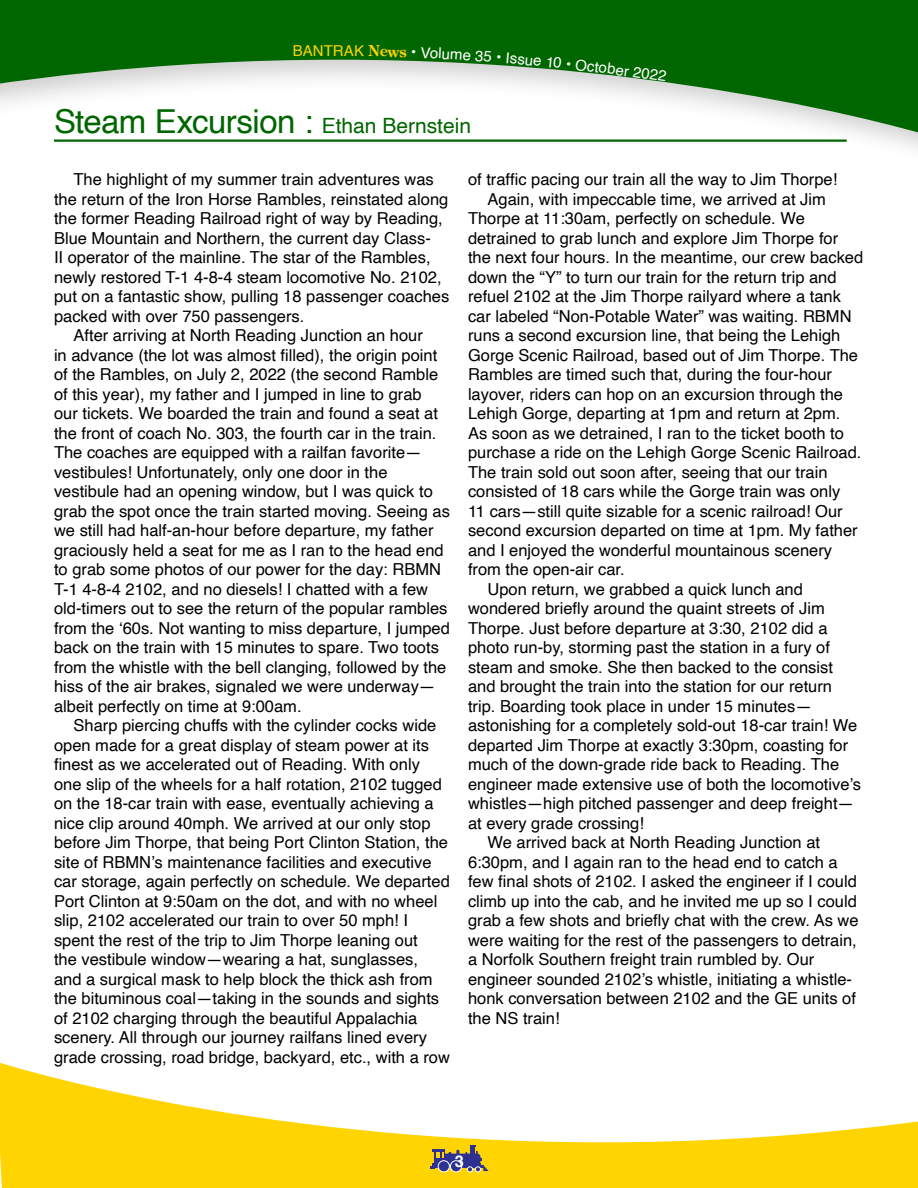
<style>
.page{position:relative;width:918px;height:1188px;background:#fff}
.page>*{position:absolute;margin:0;border:0;box-sizing:border-box;transform-origin:0 0}
.t1{font:33px "Helvetica";letter-spacing:-.02em;color:#060}
.t2{font:16.5px "Helvetica";color:#000}
.t3{font:700 16.5px "Helvetica";color:#fff}
.t4{font:15px "Helvetica";color:#fff}
.t5{font:15px "Helvetica";color:#ffd400}
.t6{font:700 15px "Century Old Style Std";color:#ffd400}
.s1{font-family:"Helvetica";font-weight:400}
.s2{font-size:21px}
</style>
<div class="page">
<svg style="left:0;top:1062px;width:918px;height:126px;fill:#ffd400"></svg>
<svg style="left:0;top:0;width:918px;height:141px;fill:#060"></svg>
<div style="left:415px;top:1144px;width:86px;height:44px;background:#ffd400"></div>
<svg style="left:430px;top:1145px;width:59px;height:27px"></svg>
<hr style="left:54px;top:140px;width:793px;height:2px;background:#060">
<svg style="left:294px;top:45px;width:19px;height:11px"></svg>
<svg style="left:400px;top:47px;width:31px;height:11px"></svg>
<svg style="left:463px;top:50px;width:29px;height:12px"></svg>
<svg style="left:547px;top:56px;width:23px;height:12px"></svg>
<p class="t5" style="left:313px;top:39px;width:43px">NTRA</p>
<p class="t6" style="left:354px;top:41px;width:47px;rotate:1deg"><span class="s1">K</span> New</p>
<p class="t4" style="left:431px;top:41px;width:34px;rotate:3deg">olum</p>
<p class="t4" style="left:497px;top:45px;width:47px;rotate:5deg">• Issue</p>
<p class="t4" style="left:577px;top:53px;width:55px;rotate:7deg">October</p>
<p class="t4" style="left:635px;top:60px;width:35px;rotate:8deg">2022</p>
<h1 class="t1" style="left:54px;top:96px;width:419px">Steam Excursion : <span class="s2">Ethan Bernstein</span></h1>
<p class="t2" style="left:74px;top:167px;width:362px">The highlight of my summer train adventures was</p>
<p class="t2" style="left:54px;top:186px;width:396px">the return of the Iron Horse Rambles, reinstated along</p>
<p class="t2" style="left:54px;top:206px;width:390px">the former Reading Railroad right of way by Reading,</p>
<p class="t2" style="left:54px;top:225px;width:378px">Blue Mountain and Northern, the current day Class-</p>
<p class="t2" style="left:54px;top:245px;width:378px">II operator of the mainline. The star of the Rambles,</p>
<p class="t2" style="left:54px;top:264px;width:389px">newly restored T-1 4-8-4 steam locomotive No. 2102,</p>
<p class="t2" style="left:54px;top:284px;width:397px">put on a fantastic show, pulling 18 passenger coaches</p>
<p class="t2" style="left:54px;top:303px;width:252px">packed with over 750 passengers.</p>
<p class="t2" style="left:74px;top:323px;width:351px">After arriving at North Reading Junction an hour</p>
<p class="t2" style="left:54px;top:342px;width:385px">in advance (the lot was almost filled), the origin point</p>
<p class="t2" style="left:54px;top:362px;width:386px">of the Rambles, on July 2, 2022 (the second Ramble</p>
<p class="t2" style="left:54px;top:381px;width:369px">of this year), my father and I jumped in line to grab</p>
<p class="t2" style="left:54px;top:401px;width:386px">our tickets. We boarded the train and found a seat at</p>
<p class="t2" style="left:54px;top:420px;width:384px">the front of coach No. 303, the fourth car in the train.</p>
<p class="t2" style="left:54px;top:440px;width:369px">The coaches are equipped with a railfan favorite—</p>
<p class="t2" style="left:54px;top:459px;width:335px">vestibules! Unfortunately, only one door in the</p>
<p class="t2" style="left:54px;top:479px;width:380px">vestibule had an opening window, but I was quick to</p>
<p class="t2" style="left:54px;top:498px;width:397px">grab the spot once the train started moving. Seeing as</p>
<p class="t2" style="left:54px;top:518px;width:381px">we still had half-an-hour before departure, my father</p>
<p class="t2" style="left:54px;top:537px;width:391px">graciously held a seat for me as I ran to the head end</p>
<p class="t2" style="left:54px;top:557px;width:389px">to grab some photos of our power for the day: RBMN</p>
<p class="t2" style="left:54px;top:576px;width:376px">T-1 4-8-4 2102, and no diesels! I chatted with a few</p>
<p class="t2" style="left:54px;top:596px;width:395px">old-timers out to see the return of the popular rambles</p>
<p class="t2" style="left:54px;top:615px;width:397px">from the ‘60s. Not wanting to miss departure, I jumped</p>
<p class="t2" style="left:54px;top:635px;width:386px">back on the train with 15 minutes to spare. Two toots</p>
<p class="t2" style="left:54px;top:654px;width:394px">from the whistle with the bell clanging, followed by the</p>
<p class="t2" style="left:54px;top:674px;width:383px">hiss of the air brakes, signaled we were underway—</p>
<p class="t2" style="left:54px;top:693px;width:249px">albeit perfectly on time at 9:00am.</p>
<p class="t2" style="left:74px;top:713px;width:364px">Sharp piercing chuffs with the cylinder cocks wide</p>
<p class="t2" style="left:54px;top:732px;width:377px">open made for a great display of steam power at its</p>
<p class="t2" style="left:54px;top:752px;width:367px">finest as we accelerated out of Reading. With only</p>
<p class="t2" style="left:54px;top:771px;width:389px">one slip of the wheels for a half rotation, 2102 tugged</p>
<p class="t2" style="left:54px;top:791px;width:381px">on the 18-car train with ease, eventually achieving a</p>
<p class="t2" style="left:54px;top:810px;width:378px">nice clip around 40mph. We arrived at our only stop</p>
<p class="t2" style="left:54px;top:830px;width:396px">before Jim Thorpe, that being Port Clinton Station, the</p>
<p class="t2" style="left:54px;top:849px;width:379px">site of RBMN’s maintenance facilities and executive</p>
<p class="t2" style="left:54px;top:869px;width:397px">car storage, again perfectly on schedule. We departed</p>
<p class="t2" style="left:54px;top:888px;width:385px">Port Clinton at 9:50am on the dot, and with no wheel</p>
<p class="t2" style="left:54px;top:908px;width:356px">slip, 2102 accelerated our train to over 50 mph! I</p>
<p class="t2" style="left:54px;top:927px;width:365px">spent the rest of the trip to Jim Thorpe leaning out</p>
<p class="t2" style="left:54px;top:947px;width:366px">the vestibule window—wearing a hat, sunglasses,</p>
<p class="t2" style="left:54px;top:966px;width:380px">and a surgical mask to help block the thick ash from</p>
<p class="t2" style="left:54px;top:986px;width:387px">the bituminous coal—taking in the sounds and sights</p>
<p class="t2" style="left:54px;top:1005px;width:365px">of 2102 charging through the beautiful Appalachia</p>
<p class="t2" style="left:54px;top:1025px;width:374px">scenery. All through our journey railfans lined every</p>
<p class="t2" style="left:54px;top:1044px;width:397px">grade crossing, road bridge, backyard, etc., with a row</p>
<p class="t2" style="left:468px;top:167px;width:371px">of traffic pacing our train all the way to Jim Thorpe!</p>
<p class="t2" style="left:488px;top:186px;width:340px">Again, with impeccable time, we arrived at Jim</p>
<p class="t2" style="left:468px;top:206px;width:338px">Thorpe at 11:30am, perfectly on schedule. We</p>
<p class="t2" style="left:468px;top:225px;width:372px">detrained to grab lunch and explore Jim Thorpe for</p>
<p class="t2" style="left:468px;top:245px;width:397px">the next four hours. In the meantime, our crew backed</p>
<p class="t2" style="left:468px;top:264px;width:370px">down the “Y” to turn our train for the return trip and</p>
<p class="t2" style="left:468px;top:284px;width:374px">refuel 2102 at the Jim Thorpe railyard where a tank</p>
<p class="t2" style="left:468px;top:303px;width:385px">car labeled “Non-Potable Water” was waiting. RBMN</p>
<p class="t2" style="left:468px;top:323px;width:374px">runs a second excursion line, that being the Lehigh</p>
<p class="t2" style="left:468px;top:342px;width:392px">Gorge Scenic Railroad, based out of Jim Thorpe. The</p>
<p class="t2" style="left:468px;top:362px;width:366px">Rambles are timed such that, during the four-hour</p>
<p class="t2" style="left:468px;top:381px;width:377px">layover, riders can hop on an excursion through the</p>
<p class="t2" style="left:468px;top:401px;width:374px">Lehigh Gorge, departing at 1pm and return at 2pm.</p>
<p class="t2" style="left:468px;top:420px;width:378px">As soon as we detrained, I ran to the ticket booth to</p>
<p class="t2" style="left:468px;top:440px;width:395px">purchase a ride on the Lehigh Gorge Scenic Railroad.</p>
<p class="t2" style="left:468px;top:459px;width:361px">The train sold out soon after, seeing that our train</p>
<p class="t2" style="left:468px;top:479px;width:374px">consisted of 18 cars while the Gorge train was only</p>
<p class="t2" style="left:468px;top:498px;width:376px">11 cars—still quite sizable for a scenic railroad! Our</p>
<p class="t2" style="left:468px;top:518px;width:391px">second excursion departed on time at 1pm. My father</p>
<p class="t2" style="left:468px;top:537px;width:366px">and I enjoyed the wonderful mountainous scenery</p>
<p class="t2" style="left:468px;top:557px;width:158px">from the open-air car.</p>
<p class="t2" style="left:488px;top:576px;width:317px">Upon return, we grabbed a quick lunch and</p>
<p class="t2" style="left:468px;top:596px;width:358px">wondered briefly around the quaint streets of Jim</p>
<p class="t2" style="left:468px;top:615px;width:361px">Thorpe. Just before departure at 3:30, 2102 did a</p>
<p class="t2" style="left:468px;top:635px;width:363px">photo run-by, storming past the station in a fury of</p>
<p class="t2" style="left:468px;top:654px;width:367px">steam and smoke. She then backed to the consist</p>
<p class="t2" style="left:468px;top:674px;width:366px">and brought the train into the station for our return</p>
<p class="t2" style="left:468px;top:693px;width:345px">trip. Boarding took place in under 15 minutes—</p>
<p class="t2" style="left:468px;top:713px;width:391px">astonishing for a completely sold-out 18-car train! We</p>
<p class="t2" style="left:468px;top:732px;width:382px">departed Jim Thorpe at exactly 3:30pm, coasting for</p>
<p class="t2" style="left:468px;top:752px;width:373px">much of the down-grade ride back to Reading. The</p>
<p class="t2" style="left:468px;top:771px;width:395px">engineer made extensive use of both the locomotive’s</p>
<p class="t2" style="left:468px;top:791px;width:388px">whistles—high pitched passenger and deep freight—</p>
<p class="t2" style="left:468px;top:810px;width:178px">at every grade crossing!</p>
<p class="t2" style="left:488px;top:830px;width:334px">We arrived back at North Reading Junction at</p>
<p class="t2" style="left:468px;top:849px;width:371px">6:30pm, and I again ran to the head end to catch a</p>
<p class="t2" style="left:468px;top:869px;width:390px">few final shots of 2102. I asked the engineer if I could</p>
<p class="t2" style="left:468px;top:888px;width:390px">climb up into the cab, and he invited me up so I could</p>
<p class="t2" style="left:468px;top:908px;width:392px">grab a few shots and briefly chat with the crew. As we</p>
<p class="t2" style="left:468px;top:927px;width:390px">were waiting for the rest of the passengers to detrain,</p>
<p class="t2" style="left:468px;top:947px;width:348px">a Norfolk Southern freight train rumbled by. Our</p>
<p class="t2" style="left:468px;top:966px;width:386px">engineer sounded 2102’s whistle, initiating a whistle-</p>
<p class="t2" style="left:468px;top:986px;width:389px">honk conversation between 2102 and the GE units of</p>
<p class="t2" style="left:468px;top:1005px;width:93px">the NS train!</p>
<p class="t3" style="left:455px;top:1152px;width:11px">3</p>
</div>
